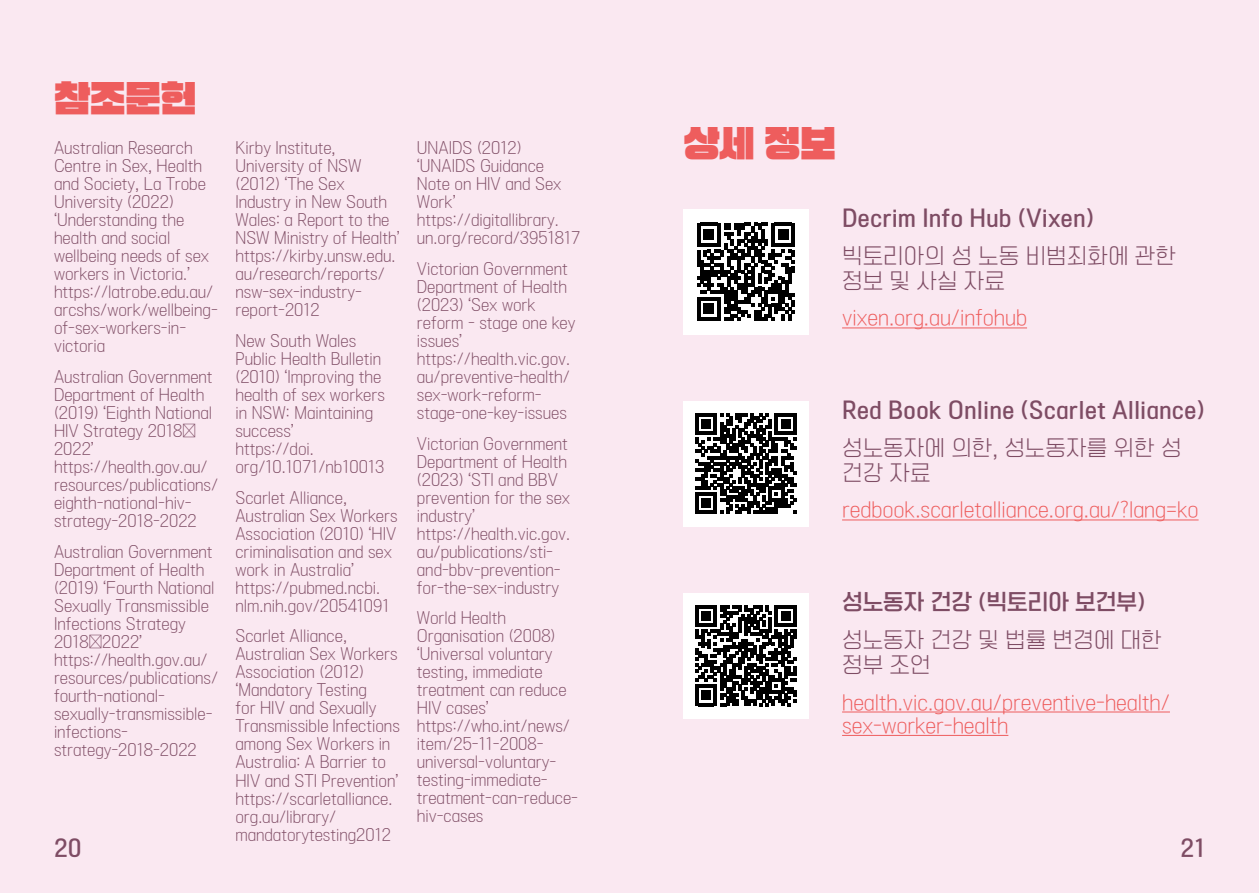
<style>
.page{position:relative;width:1259px;height:893px;background:#fae8f1}
.page>*{position:absolute;margin:0;border:0;box-sizing:border-box;transform-origin:0 0}
.t1{font:36px "TT Supersize Bk";letter-spacing:-.01em;color:#ee5d5d}
.t2{font:21px "TT Omni Gothic B";color:#7e4c64}
.t3{font:21px/25.2px "TT Omni Gothic L";color:#7e4c64}
.t4{font:19.5px/23.4px "TT Omni Gothic L";color:#ee5d5d}
.t5{font:15px/18px "TT Omni Gothic L";color:#7e4c64}
</style>
<div class="page">
<hr style="left:842px;top:328px;width:185px;height:1px;background:#ee5d5d">
<div style="left:683px;top:209px;width:125px;height:125px;background:#fff"></div>
<svg style="left:697px;top:223px;width:98px;height:98px"></svg>
<hr style="left:842px;top:520px;width:356px;height:1px;background:#ee5d5d">
<div style="left:683px;top:401px;width:125px;height:125px;background:#fff"></div>
<svg style="left:695px;top:413px;width:101px;height:101px"></svg>
<hr style="left:842px;top:712px;width:328px;height:1px;background:#ee5d5d">
<hr style="left:842px;top:735px;width:166px;height:1px;background:#ee5d5d">
<div style="left:683px;top:593px;width:125px;height:125px;background:#fff"></div>
<svg style="left:695px;top:605px;width:101px;height:101px"></svg>
<h1 class="t1" style="left:54px;top:79px;width:144px">참조문헌</h1>
<p class="t5" style="left:54px;top:140px;width:165px">Australian Research<br>Centre in Sex, Health and Society, La Trobe<br>University (2022) ‘Understanding the health and social wellbeing needs of sex workers in Victoria.’ https://latrobe.edu.au/ arcshs/work/wellbeing&shy;of-sex-workers-in&shy;victoria</p>
<p class="t5" style="left:54px;top:368px;width:166px">Australian Government<br>Department of Health (2019) ‘Eighth National<br>HIV Strategy 2018–<br>2022’ https://health.gov.au/ resources/publications/ eighth-national-hiv&shy;strategy-2018-2022</p>
<p class="t5" style="left:54px;top:543px;width:166px">Australian Government<br>Department of Health (2019) ‘Fourth National<br>Sexually Transmissible<br>Infections Strategy<br>2018–2022’ https://health.gov.au/ resources/publications/ fourth-national&shy;sexually-transmissible&shy;infections&shy;strategy-2018-2022</p>
<h1 class="t1" style="left:683px;top:125px;width:154px">상세 정보</h1>
<p class="t5" style="left:417px;top:140px;width:165px">UNAIDS (2012) ‘UNAIDS Guidance<br>Note on HIV and Sex<br>Work’ https://digitallibrary. un.org/record/3951817</p>
<p class="t5" style="left:417px;top:260px;width:160px">Victorian Government<br>Department of Health (2023) ‘Sex work reform - stage one key issues’ https://health.vic.gov. au/preventive-health/ sex-work-reform&shy;stage-one-key-issues</p>
<p class="t5" style="left:417px;top:435px;width:155px">Victorian Government<br>Department of Health (2023) ‘STI and BBV prevention for the sex industry’ https://health.vic.gov. au/publications/sti&shy;and-bbv-prevention&shy;for-the-sex-industry</p>
<p class="t5" style="left:417px;top:610px;width:163px">World Health<br>Organisation (2008) ‘Universal voluntary testing, immediate treatment can reduce<br>HIV cases’ https://who.int/news/ item/25-11-2008- universal-voluntary&shy;testing-immediate&shy;treatment-can-reduce&shy;hiv-cases</p>
<p class="t5" style="left:235px;top:140px;width:166px">Kirby Institute,<br>University of NSW (2012) ‘The Sex<br>Industry in New South<br>Wales: a Report to the<br>NSW Ministry of Health’ https://kirby.unsw.edu. au/research/reports/ nsw-sex-industry&shy;report-2012</p>
<p class="t5" style="left:235px;top:332px;width:151px">New South Wales<br>Public Health Bulletin (2010) ‘Improving the health of sex workers in NSW: Maintaining success’<br>https://doi. org/10.1071/nb10013</p>
<p class="t5" style="left:235px;top:489px;width:164px">Scarlet Alliance,<br>Australian Sex Workers<br>Association (2010) ‘HIV criminalisation and sex work in Australia’ https://pubmed.ncbi. nlm.nih.gov/20541091</p>
<p class="t5" style="left:235px;top:628px;width:166px">Scarlet Alliance,<br>Australian Sex Workers<br>Association (2012) ‘Mandatory Testing<br>for HIV and Sexually<br>Transmissible Infections among Sex Workers in<br>Australia: A Barrier to<br>HIV and STI Prevention’ https://scarletalliance. org.au/library/ mandatorytesting2012</p>
<h2 class="t2" style="left:842px;top:207px;width:254px">Decrim Info Hub (Vixen)</h2>
<h2 class="t3" style="left:842px;top:244px;width:335px">빅토리아의 성 노동 비범죄화에 관한 정보 및 사실 자료</h2>
<h3 class="t4" style="left:842px;top:307px;width:186px">vixen.org.au/infohub</h3>
<h2 class="t2" style="left:842px;top:399px;width:364px">Red Book Online (Scarlet Alliance)</h2>
<h2 class="t3" style="left:842px;top:436px;width:341px">성노동자에 의한, 성노동자를 위한 성 건강 자료</h2>
<h3 class="t4" style="left:842px;top:499px;width:358px">redbook.scarletalliance.org.au/?lang=ko</h3>
<h2 class="t2" style="left:842px;top:591px;width:305px">성노동자 건강 (빅토리아 보건부)</h2>
<h2 class="t3" style="left:842px;top:628px;width:321px">성노동자 건강 및 법률 변경에 대한 정부 조언</h2>
<h3 class="t4" style="left:842px;top:691px;width:329px">health.vic.gov.au/preventive-health/ sex-worker-health</h3>
<h2 class="t2" style="left:54px;top:837px;width:29px">20</h2>
<h2 class="t2" style="left:1180px;top:837px;width:26px">21</h2>
</div>
